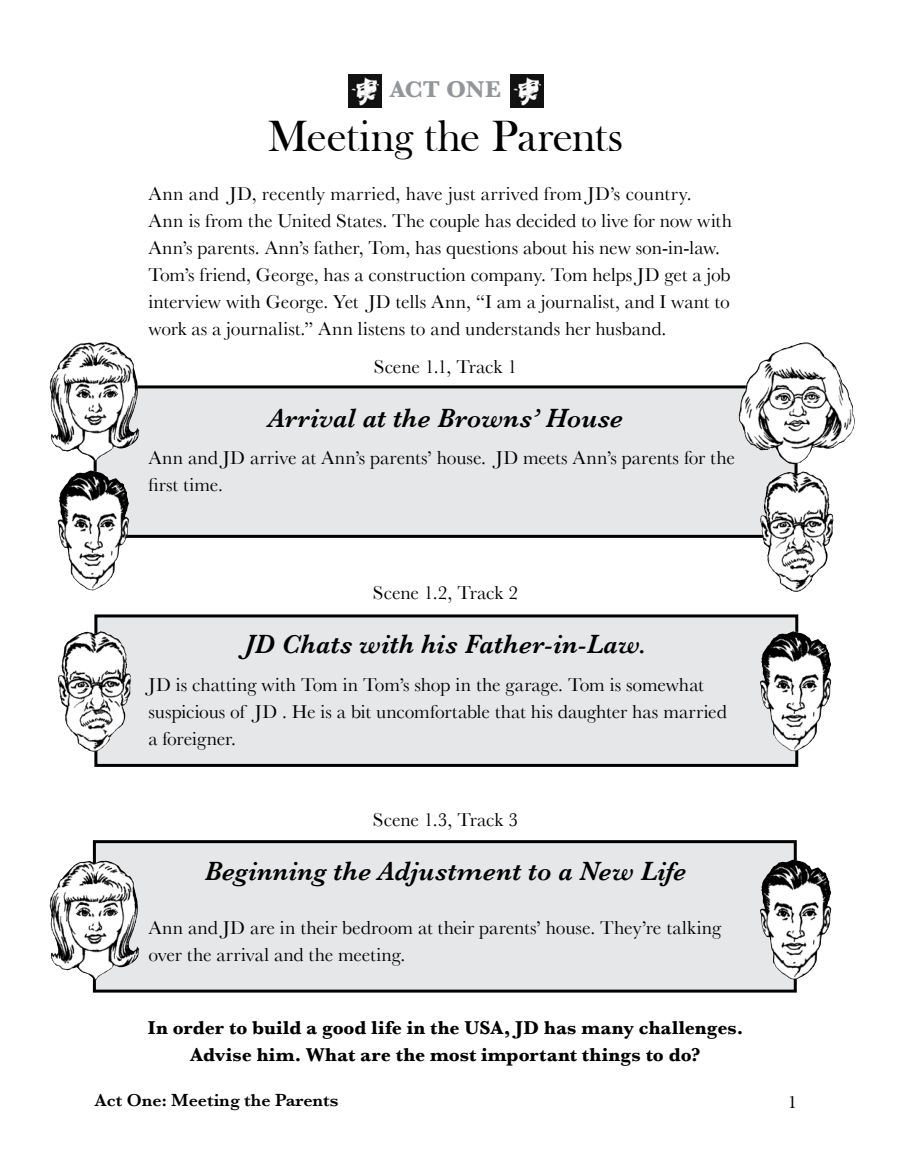
<style>
.page{position:relative;width:905px;height:1161px;background:#fff}
.page>*{position:absolute;margin:0;border:0;box-sizing:border-box;transform-origin:0 0}
.t1{font:45px "Bask Old Face";letter-spacing:-.01em;color:#000}
.t2{font:italic 600 27px "Baskerville";letter-spacing:.01em;color:#000}
.t3{font:700 24px "Baskerville";letter-spacing:-.01em;color:#939598}
.t4{font:19.5px/27px "Baskerville";color:#000}
.t5{font:700 19.5px/27px "Baskerville";letter-spacing:.005em;color:#000;text-align:center}
.t6{font:600 18px "Baskerville";color:#000}
.t7{font:18px "Bask Old Face";color:#000}
</style>
<div class="page">
<div style="left:94px;top:842px;width:701px;height:149px;background:#e6e7e8"></div>
<div style="left:93px;top:840px;width:703px;height:153px;border:3px solid #000"></div>
<div style="left:96px;top:616px;width:700px;height:149px;background:#e6e7e8"></div>
<div style="left:94px;top:614px;width:704px;height:153px;border:3px solid #000"></div>
<div style="left:95px;top:387px;width:701px;height:149px;background:#e6e7e8"></div>
<div style="left:94px;top:385px;width:703px;height:153px;border:3px solid #000"></div>
<img style="left:49px;top:342px;width:90px;height:120px">
<img style="left:58px;top:470px;width:73px;height:121px">
<img style="left:738px;top:342px;width:117px;height:122px">
<img style="left:760px;top:471px;width:73px;height:121px">
<img style="left:58px;top:631px;width:73px;height:121px">
<img style="left:760px;top:631px;width:72px;height:120px">
<img style="left:49px;top:861px;width:90px;height:120px">
<img style="left:760px;top:860px;width:72px;height:120px">
<img style="left:348px;top:74px;width:33px;height:33px">
<img style="left:510px;top:74px;width:33px;height:33px">
<p class="t3" style="left:390px;top:75px;width:112px">ACT ONE</p>
<h1 class="t1" style="left:268px;top:112px;width:357px">Meeting the Parents</h1>
<p class="t4" style="left:148px;top:180px;width:585px">Ann and JD, recently married, have just arrived from JD’s country.<br>Ann is from the United States. The couple has decided to live for now with Ann’s parents. Ann’s father, Tom, has questions about his new son-in-law.<br>Tom’s friend, George, has a construction company. Tom helps JD get a job interview with George. Yet JD tells Ann, “I am a journalist, and I want to work as a journalist.” Ann listens to and understands her husband.</p>
<p class="t4" style="left:374px;top:353px;width:145px">Scene 1.1, Track 1</p>
<h2 class="t2" style="left:268px;top:402px;width:356px">Arrival at the Browns’ House</h2>
<p class="t4" style="left:148px;top:444px;width:588px">Ann and JD arrive at Ann’s parents’ house. JD meets Ann’s parents for the first time.</p>
<p class="t4" style="left:373px;top:579px;width:147px">Scene 1.2, Track 2</p>
<h2 class="t2" style="left:245px;top:629px;width:403px">JD Chats with his Father-in-Law.</h2>
<p class="t4" style="left:148px;top:671px;width:580px">JD is chatting with Tom in Tom’s shop in the garage. Tom is somewhat suspicious of JD . He is a bit uncomfortable that his daughter has married a foreigner.</p>
<p class="t4" style="left:373px;top:806px;width:147px">Scene 1.3, Track 3</p>
<h2 class="t2" style="left:205px;top:856px;width:483px">Beginning the Adjustment to a New Life</h2>
<p class="t4" style="left:148px;top:914px;width:574px">Ann and JD are in their bedroom at their parents’ house. They’re talking over the arrival and the meeting.</p>
<p class="t5" style="left:148px;top:1014px;width:597px">In order to build a good life in the USA, JD has many challenges.<br>Advise him. What are the most important things to do?</p>
<p class="t6" style="left:94px;top:1089px;width:245px">Act One: Meeting the Parents</p>
<p class="t7" style="left:788px;top:1092px;width:10px">1</p>
</div>
